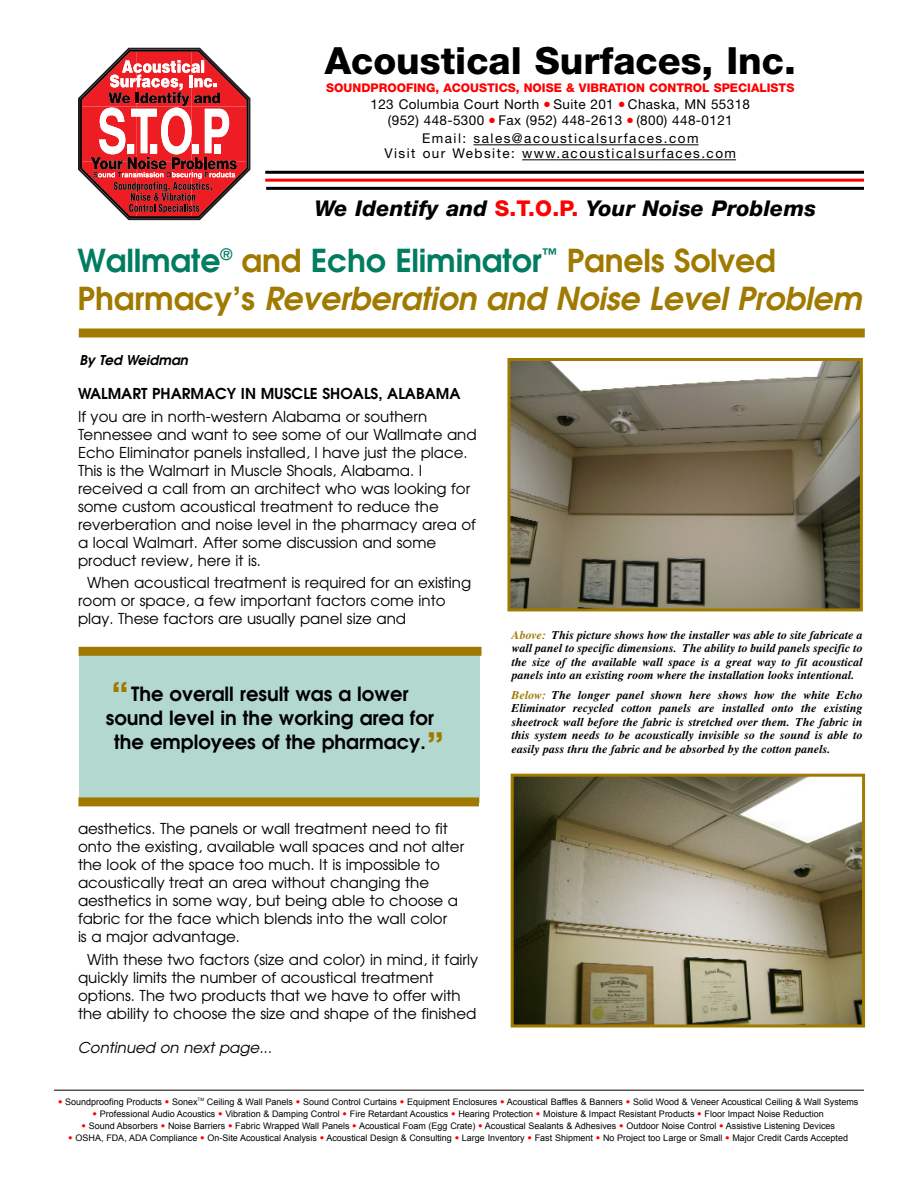
<style>
.page{position:relative;width:918px;height:1188px;background:#fff}
.page>*{position:absolute;margin:0;border:0;box-sizing:border-box;transform-origin:0 0}
.t1{font:800 37.5px "Helvetica Neue";color:#000}
.t2{font:600 37.5px "Avant Garde";color:#a07a00}
.t3{font:italic 600 31.5px/37.8px "Avant Garde";letter-spacing:-.005em;color:#a07a00}
.t4{font:italic 800 21.75px "Helvetica Neue";letter-spacing:.005em;color:#000}
.t5{font:600 19.5px/24px "Avant Garde";color:#000;text-align:center}
.t6{font:15px/18px "Avant Garde";color:#000}
.t7{font:600 15px "Avant Garde";color:#000}
.t8{font:italic 15px "Avant Garde";color:#000}
.t9{font:13.5px/16.5px "Helvetica Neue";letter-spacing:.03em;color:#000;text-align:center}
.t10{font:13.5px/15px "Helvetica Neue";letter-spacing:.1em;color:#000;text-align:center}
.t11{font:italic 600 13.5px "Avant Garde";color:#000}
.t12{font:italic 700 12px/13.5px "Times";color:#000;text-align:justify}
.t13{font:800 12px "Helvetica Neue";color:#f00}
.t14{font:9px "Arial";color:#000}
.s1{font-style:normal;color:#f00}
.s2{font-style:normal;color:#007c61}
.s3{font-style:normal}
.s4{color:#a07a00}
.s5{font-family:"Helvetica Neue";font-weight:500;color:#f00}
</style>
<div class="page">
<div style="left:79px;top:649px;width:401px;height:154px;background:#b3d8d0"></div>
<hr style="left:265px;top:179px;width:599px;height:3px;background:#f00">
<hr style="left:265px;top:171px;width:599px;height:3px;background:#000">
<hr style="left:266px;top:187px;width:598px;height:3px;background:#000">
<hr style="left:473px;top:144px;width:151px;height:1px;background:#000">
<hr style="left:624px;top:144px;width:75px;height:1px;background:#000">
<hr style="left:522px;top:159px;width:35px;height:1px;background:#000">
<hr style="left:557px;top:159px;width:104px;height:1px;background:#000">
<hr style="left:661px;top:159px;width:75px;height:1px;background:#000">
<svg style="left:78px;top:48px;width:172px;height:172px"></svg>
<hr style="left:54px;top:1090px;width:810px;height:1px;background:#000">
<img style="left:511px;top:362px;width:348px;height:245px">
<div style="left:507px;top:358px;width:356px;height:253px;border:3px solid #a07a00"></div>
<img style="left:515px;top:778px;width:346px;height:245px">
<div style="left:511px;top:774px;width:354px;height:253px;border:3px solid #a07a00"></div>
<div style="left:79px;top:328px;width:786px;height:10px;background:#a07a00"></div>
<div style="left:79px;top:647px;width:403px;height:9px;background:#a07a00"></div>
<div style="left:78px;top:797px;width:401px;height:9px;background:#a07a00"></div>
<h1 class="t1" style="left:325px;top:48px;width:473px">Acoustical Surfaces, Inc.</h1>
<p class="t13" style="left:326px;top:84px;width:470px">SOUNDPROOFING, ACOUSTICS, NOISE &amp; VIBRATION CONTROL SPECIALISTS</p>
<p class="t9" style="left:371px;top:97px;width:381px">123 Columbia Court North <sup>●</sup> Suite 201 <sup>●</sup> Chaska, MN 55318 (952) 448-5300 <sup>●</sup> Fax (952) 448-2613 <sup>●</sup> (800) 448-0121</p>
<p class="t10" style="left:385px;top:133px;width:353px">Email: sales@acousticalsurfaces.com<br>Visit our Website: www.acousticalsurfaces.com</p>
<h3 class="t4" style="left:315px;top:201px;width:503px">We Identify and <span class="s1">S.T.O.P.</span> Your Noise Problems</h3>
<h2 class="t3" style="left:78px;top:245px;width:786px"><span class="s2">Wallmate</span><sup>®</sup> <span class="s3">and</span> <span class="s2">Echo Eliminator</span><sup>™</sup> <span class="s3">Panels Solved<br>Pharmacy’s</span> Reverberation and Noise Level Problem</h2>
<p class="t11" style="left:79px;top:355px;width:110px">By Ted Weidman</p>
<p class="t7" style="left:78px;top:388px;width:384px">WALMART PHARMACY IN MUSCLE SHOALS, ALABAMA</p>
<p class="t6" style="left:78px;top:408px;width:400px">If you are in north-western Alabama or southern Tennessee and want to see some of our Wallmate and Echo Eliminator panels installed, I have just the place.<br>This is the Walmart in Muscle Shoals, Alabama. I received a call from an architect who was looking for some custom acoustical treatment to reduce the reverberation and noise level in the pharmacy area of a local Walmart. After some discussion and some product review, here it is.</p>
<p class="t6" style="left:78px;top:575px;width:395px;text-indent:9px">When acoustical treatment is required for an existing room or space, a few important factors come into play. These factors are usually panel size and</p>
<h1 class="t2" style="left:111px;top:682px;width:19px">“</h1>
<h3 class="t5" style="left:106px;top:684px;width:330px">The overall result was a lower sound level in the working area for the employees of the pharmacy.</h3>
<h1 class="t2" style="left:427px;top:732px;width:19px">”</h1>
<p class="t6" style="left:78px;top:821px;width:388px">aesthetics. The panels or wall treatment need to fit onto the existing, available wall spaces and not alter the look of the space too much. It is impossible to acoustically treat an area without changing the aesthetics in some way, but being able to choose a fabric for the face which blends into the wall color<br>is a major advantage.</p>
<p class="t6" style="left:78px;top:952px;width:402px;text-indent:9px">With these two factors (size and color) in mind, it fairly quickly limits the number of acoustical treatment options. The two products that we have to offer with the ability to choose the size and shape of the finished</p>
<p class="t8" style="left:78px;top:1042px;width:196px">Continued on next page...</p>
<p class="t12" style="left:512px;top:629px;width:353px"><span class="s4">Above:</span> This picture shows how the installer was able to site fabricate a wall panel to specific dimensions. The ability to build panels specific to the size of the available wall space is a great way to fit acoustical panels into an existing room where the installation looks intentional.</p>
<p class="t12" style="left:512px;top:689px;width:352px"><span class="s4">Below:</span> The longer panel shown here shows how the white Echo Eliminator recycled cotton panels are installed onto the existing sheetrock wall before the fabric is stretched over them. The fabric in this system needs to be acoustically invisible so the sound is able to easily pass thru the fabric and be absorbed by the cotton panels.</p>
<p class="t14" style="left:58px;top:1096px;width:802px"><span class="s5">•</span> Soundproofing Products <span class="s5">•</span> Sonex<sup>TM</sup> Ceiling &amp; Wall Panels <span class="s5">•</span> Sound Control Curtains <span class="s5">•</span> Equipment Enclosures <span class="s5">•</span> Acoustical Baffles &amp; Banners <span class="s5">•</span> Solid Wood &amp; Veneer Acoustical Ceiling &amp; Wall Systems</p>
<p class="t14" style="left:93px;top:1108px;width:733px"><span class="s5">•</span> Professional Audio Acoustics <span class="s5">•</span> Vibration &amp; Damping Control <span class="s5">•</span> Fire Retardant Acoustics <span class="s5">•</span> Hearing Protection <span class="s5">•</span> Moisture &amp; Impact Resistant Products <span class="s5">•</span> Floor Impact Noise Reduction</p>
<p class="t14" style="left:81px;top:1120px;width:755px"><span class="s5">•</span> Sound Absorbers <span class="s5">•</span> Noise Barriers <span class="s5">•</span> Fabric Wrapped Wall Panels <span class="s5">•</span> Acoustical Foam (Egg Crate) <span class="s5">•</span> Acoustical Sealants &amp; Adhesives <span class="s5">•</span> Outdoor Noise Control <span class="s5">•</span> Assistive Listening Devices</p>
<p class="t14" style="left:68px;top:1132px;width:781px"><span class="s5">•</span> OSHA, FDA, ADA Compliance <span class="s5">•</span> On-Site Acoustical Analysis <span class="s5">•</span> Acoustical Design &amp; Consulting <span class="s5">•</span> Large Inventory <span class="s5">•</span> Fast Shipment <span class="s5">•</span> No Project too Large or Small <span class="s5">•</span> Major Credit Cards Accepted</p>
</div>
